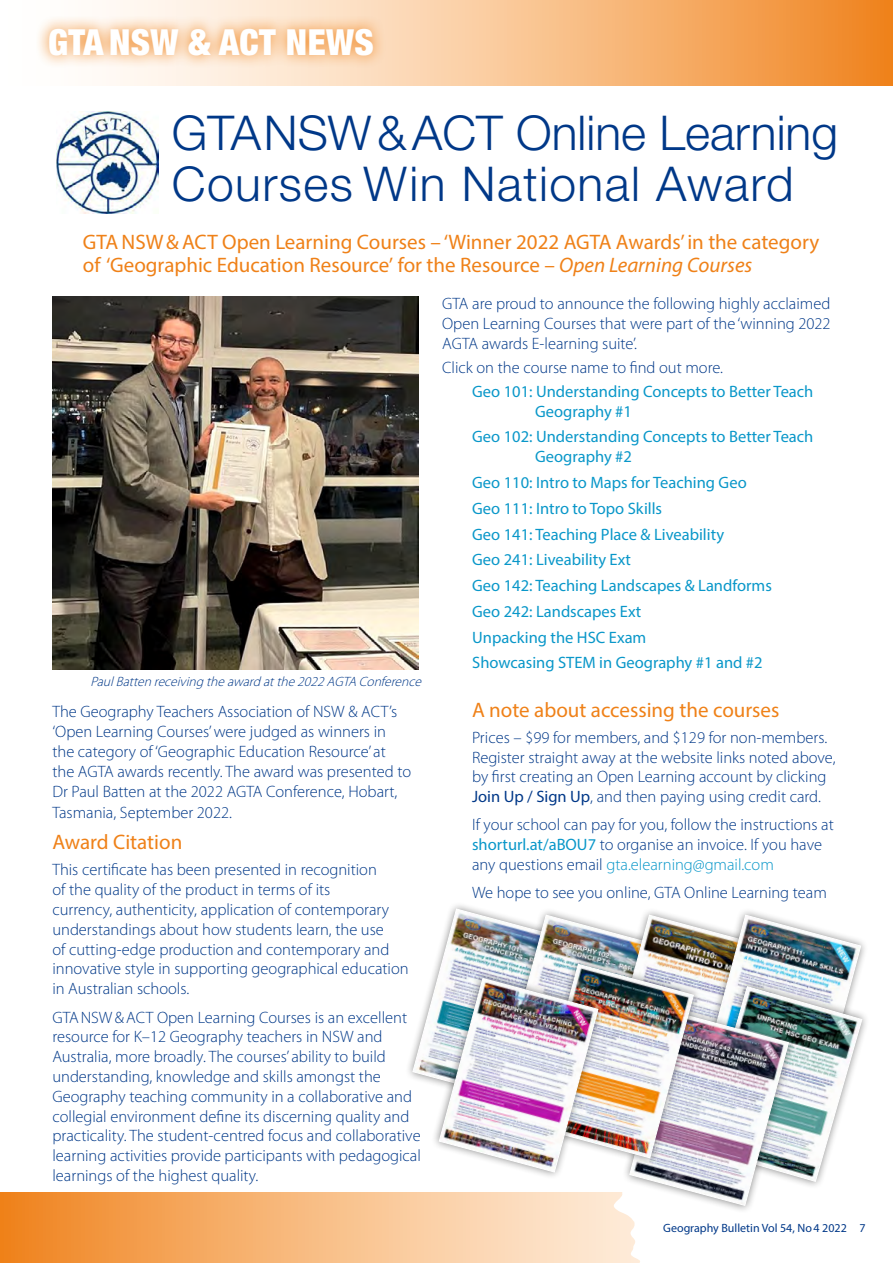
<style>
.page{position:relative;width:893px;height:1263px;background:#fff}
.page>*{position:absolute;margin:0;border:0;box-sizing:border-box;transform-origin:0 0}
.t1{font:300 48px/51px "Helvetica Neue LT";letter-spacing:.015em;color:#003888}
.t2{font:900 condensed 36px "Helvetica Neue LT";letter-spacing:.01em;color:#fff}
.t3{font:21px/22.5px "Myriad Pro";color:#ef8118}
.t4{font:300 16.5px/19.8px "Myriad Pro";color:#003888}
.t5{font:16.5px/25.8px "Myriad Pro";color:#0997c9}
.t6{font:italic 300 13.5px "Myriad Pro";color:#003888}
.t7{font:12px "Myriad Pro";color:#003888}
.s1{font-style:italic}
.s2{font-weight:400}
.s3{font-weight:400;color:#0997c9}
.s4{color:#0997c9}
</style>
<div class="page">
<svg style="left:0;top:1192px;width:612px;height:71px;background:#f7b77a"></svg>
<svg style="left:109px;top:0;width:784px;height:85px;background:#f7bb82"></svg>
<div style="left:35px;top:15px;width:352px;height:54px;background:#ef8118;opacity:.92"></div>
<img style="left:52px;top:297px;width:367px;height:373px">
<img style="left:57px;top:112px;width:101px;height:101px">
<div style="left:621px;top:1003px;width:175px;height:210px;background:#000;opacity:.47"></div>
<img style="left:412px;top:908px;width:451px;height:298px">
<h2 class="t2" style="left:48px;top:20px;width:327px">GTA NSW &amp; ACT NEWS</h2>
<h1 class="t1" style="left:172px;top:107px;width:668px">GTANSW &amp; ACT Online Learning<br>Courses Win National Award</h1>
<p class="t3" style="left:83px;top:231px;width:738px">GTA NSW &amp; ACT Open Learning Courses – ‘Winner 2022 AGTA Awards’ in the category of ‘Geographic Education Resource’ for the Resource – <span class="s1">Open Learning Courses</span></p>
<p class="t6" style="left:90px;top:674px;width:336px">PaulBatten receiving theaward atthe2022AGTA Conference</p>
<p class="t4" style="left:52px;top:702px;width:360px">The Geography Teachers Association of NSW &amp; ACT’s ‘Open Learning Courses’ were judged as winners in the category of ‘Geographic Education Resource’ at the AGTA awards recently. The award was presented to Dr Paul Batten at the 2022 AGTA Conference, Hobart,</p>
<p class="t4" style="left:52px;top:803px;width:181px">Tasmania, September 2022.</p>
<p class="t3" style="left:52px;top:831px;width:131px">Award Citation</p>
<p class="t4" style="left:52px;top:860px;width:358px">This certificate has been presented in recognition<br>of the quality of the product in terms of its<br>currency, authenticity, application of contemporary understandings about how students learn, the use<br>of cutting-edge production and contemporary and innovative style in supporting geographical education in Australian schools.</p>
<p class="t4" style="left:52px;top:1007px;width:370px">GTA NSW &amp; ACT Open Learning Courses is an excellent resource for K–12 Geography teachers in NSW and Australia, more broadly. The courses’ ability to build understanding, knowledge and skills amongst the Geography teaching community in a collaborative and collegial environment define its discerning quality and practicality. The student-centred focus and collaborative learning activities provide participants with pedagogical learnings of the highest quality.</p>
<p class="t4" style="left:442px;top:294px;width:390px;text-align:justify">GTA are proud to announce the following highly acclaimed Open Learning Courses that were part of the ‘winning 2022<br>AGTA awards E-learning suite’.</p>
<p class="t4" style="left:442px;top:358px;width:282px">Click on the course name to find out more.</p>
<p class="t5" style="left:535px;top:381px;width:280px;line-height:19.8px;text-indent:-63px">Geo 101: Understanding Concepts to Better Teach<br>Geography #1</p>
<p class="t5" style="left:535px;top:427px;width:280px;line-height:19.8px;text-indent:-63px">Geo 102: Understanding Concepts to Better Teach<br>Geography #2</p>
<p class="t5" style="left:472px;top:469px;width:301px">Geo 110: Intro to Maps for Teaching Geo<br>Geo 111: Intro to Topo Skills<br>Geo 141: Teaching Place &amp; Liveability<br>Geo 241: Liveability Ext<br>Geo 142: Teaching Landscapes &amp; Landforms<br>Geo 242: Landscapes Ext<br>Unpacking the HSC Exam<br>Showcasing STEM in Geography #1 and #2</p>
<p class="t3" style="left:472px;top:698px;width:309px">A note about accessing the courses</p>
<p class="t4" style="left:472px;top:728px;width:365px">Prices – $99 for members, and $129 for non-members.<br>Register straight away at the website links noted above, by first creating an Open Learning account by clicking <span class="s2">Join Up / Sign Up</span>, and then paying using credit card.</p>
<p class="t4" style="left:472px;top:815px;width:363px">If your school can pay for you, follow the instructions at <span class="s3">shorturl.at/aBOU7</span> to organise an invoice. If you have any questions email <span class="s4">gta.elearning@gmail.com</span></p>
<p class="t4" style="left:472px;top:883px;width:356px">We hope to see you online, GTA Online Learning team</p>
<p class="t7" style="left:663px;top:1220px;width:204px">Geography Bulletin Vol 54, No 4 2022 7</p>
</div>
